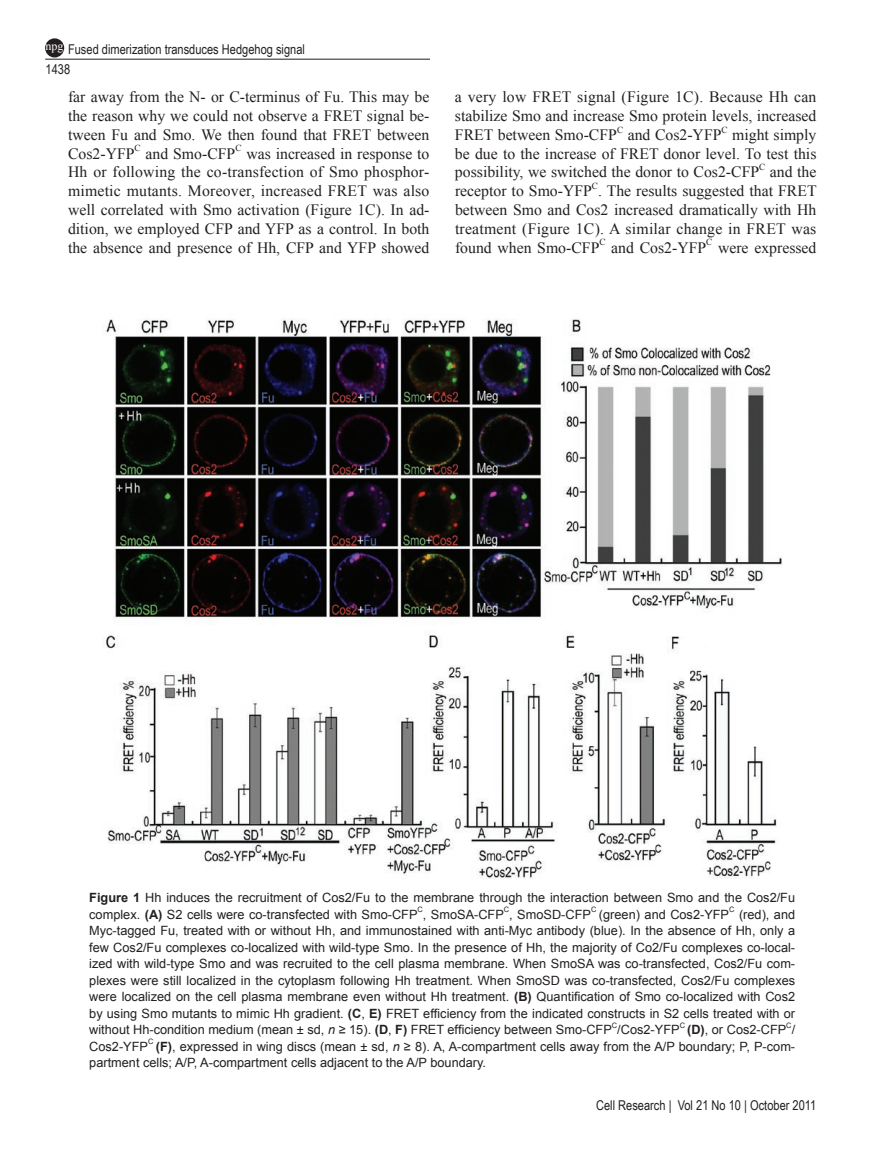
<style>
.page{position:relative;width:893px;height:1170px;background:#fff}
.page>*{position:absolute;margin:0;border:0;box-sizing:border-box;transform-origin:0 0}
.t1{font:15.75px/18.8px "Times New Roman";color:#231f20;text-align:justify}
.t2{font:13.5px/19.8px "Arial Narrow";color:#231f20}
.t3{font:12.75px/16.5px "Arial";color:#231f20}
.t4{font:12px "Times New Roman";color:#fff}
.t5{font:9.15px "Times New Roman";color:#231f20}
.t6{font:7.5px "Arial";color:#231f20}
.s1{font-weight:700}
.s2{font-style:italic}
</style>
<div class="page">
<hr style="left:45px;top:59px;width:385px;height:1px;background:#231f20">
<div style="left:46px;top:39px;width:17px;height:18px;background:#231f20;border-radius:50%"></div>
<div style="left:45px;top:38px;width:19px;height:19px;border:2px solid #231f20;border-radius:50%"></div>
<img style="left:105px;top:319px;width:677px;height:560px">
<p class="t2" style="left:46px;top:39px;width:261px;text-indent:23px">Fused dimerization transduces Hedgehog signal<br>1438</p>
<p class="t4" style="left:46px;top:38px;width:19px">npg</p>
<p class="t1" style="left:68px;top:88px;width:363px">far away from the N- or C-terminus of Fu. This may be the reason why we could not observe a FRET signal be&shy;tween Fu and Smo. We then found that FRET between Cos2-YFP</p>
<p class="t5" style="left:135px;top:142px;width:8px">C</p>
<p class="t1" style="left:146px;top:144px;width:91px">and Smo-CFP</p>
<p class="t5" style="left:235px;top:142px;width:8px">C</p>
<p class="t1" style="left:68px;top:144px;width:363px;text-indent:178px">was increased in response to Hh or following the co-transfection of Smo phosphor&shy;mimetic mutants. Moreover, increased FRET was also well correlated with Smo activation (Figure 1C). In ad&shy;dition, we employed CFP and YFP as a control. In both the absence and presence of Hh, CFP and YFP showed</p>
<p class="t1" style="left:455px;top:87px;width:363px">a very low FRET signal (Figure 1C). Because Hh can stabilize Smo and increase Smo protein levels, increased FRET between Smo-CFP</p>
<p class="t5" style="left:617px;top:123px;width:8px">C</p>
<p class="t1" style="left:628px;top:125px;width:95px">and Cos2-YFP</p>
<p class="t5" style="left:721px;top:123px;width:8px">C</p>
<p class="t1" style="left:455px;top:125px;width:363px;text-indent:277px">might simply be due to the increase of FRET donor level. To test this possibility, we switched the donor to Cos2-CFP</p>
<p class="t5" style="left:759px;top:161px;width:8px">C</p>
<p class="t1" style="left:455px;top:163px;width:363px;text-align:right">and the<br>receptor to Smo-YFP . The results suggested that FRET</p>
<p class="t5" style="left:592px;top:180px;width:8px">C</p>
<p class="t1" style="left:455px;top:200px;width:363px">between Smo and Cos2 increased dramatically with Hh treatment (Figure 1C). A similar change in FRET was found when Smo-CFP</p>
<p class="t5" style="left:599px;top:236px;width:8px">C</p>
<p class="t1" style="left:611px;top:238px;width:96px">and Cos2-YFP</p>
<p class="t5" style="left:706px;top:236px;width:8px">C</p>
<p class="t1" style="left:718px;top:238px;width:100px">were expressed</p>
<p class="t3" style="left:89px;top:889px;width:707px"><span class="s1">Figure 1</span> Hh induces the recruitment of Cos2/Fu to the membrane through the interaction between Smo and the Cos2/Fu complex. <span class="s1">(A)</span> S2 cells were co-transfected with Smo-CFP , SmoSA-CFP , SmoSD-CFP</p>
<p class="t6" style="left:418px;top:904px;width:7px">C</p>
<p class="t6" style="left:504px;top:904px;width:7px">C</p>
<p class="t6" style="left:591px;top:904px;width:7px">C</p>
<p class="t3" style="left:599px;top:905px;width:132px">(green) and Cos2-YFP</p>
<p class="t6" style="left:729px;top:904px;width:7px">C</p>
<p class="t3" style="left:89px;top:905px;width:707px;text-align:justify;text-indent:650px">(red), and Myc-tagged Fu, treated with or without Hh, and immunostained with anti-Myc antibody (blue). In the absence of Hh, only a few Cos2/Fu complexes co-localized with wild-type Smo. In the presence of Hh, the majority of Co2/Fu complexes co-local&shy;ized with wild-type Smo and was recruited to the cell plasma membrane. When SmoSA was co-transfected, Cos2/Fu com&shy;plexes were still localized in the cytoplasm following Hh treatment. When SmoSD was co-transfected, Cos2/Fu complexes were localized on the cell plasma membrane even without Hh treatment. <span class="s1">(B)</span> Quantification of Smo co-localized with Cos2 by using Smo mutants to mimic Hh gradient. <span class="s1">(C</span>, <span class="s1">E)</span> FRET efficiency from the indicated constructs in S2 cells treated with or without Hh-condition medium (mean ± sd, <span class="s2">n</span> ≥ 15). <span class="s1">(D</span>, <span class="s1">F)</span> FRET efficiency between Smo-CFP /Cos2-YFP</p>
<p class="t6" style="left:612px;top:1020px;width:7px">C</p>
<p class="t6" style="left:680px;top:1020px;width:7px">C</p>
<p class="t3" style="left:687px;top:1021px;width:110px"><span class="s1">(D)</span>, or Cos2-CFP /</p>
<p class="t6" style="left:786px;top:1020px;width:7px">C</p>
<p class="t3" style="left:89px;top:1037px;width:60px">Cos2-YFP</p>
<p class="t6" style="left:148px;top:1036px;width:7px">C</p>
<p class="t3" style="left:89px;top:1037px;width:707px;text-indent:67px"><span class="s1">(F)</span>, expressed in wing discs (mean ± sd, <span class="s2">n</span> ≥ 8). A, A-compartment cells away from the A/P boundary; P, P-com&shy;partment cells; A/P, A-compartment cells adjacent to the A/P boundary.</p>
<p class="t2" style="left:596px;top:1094px;width:222px">Cell Research | Vol 21 No 10 | October 2011</p>
</div>
